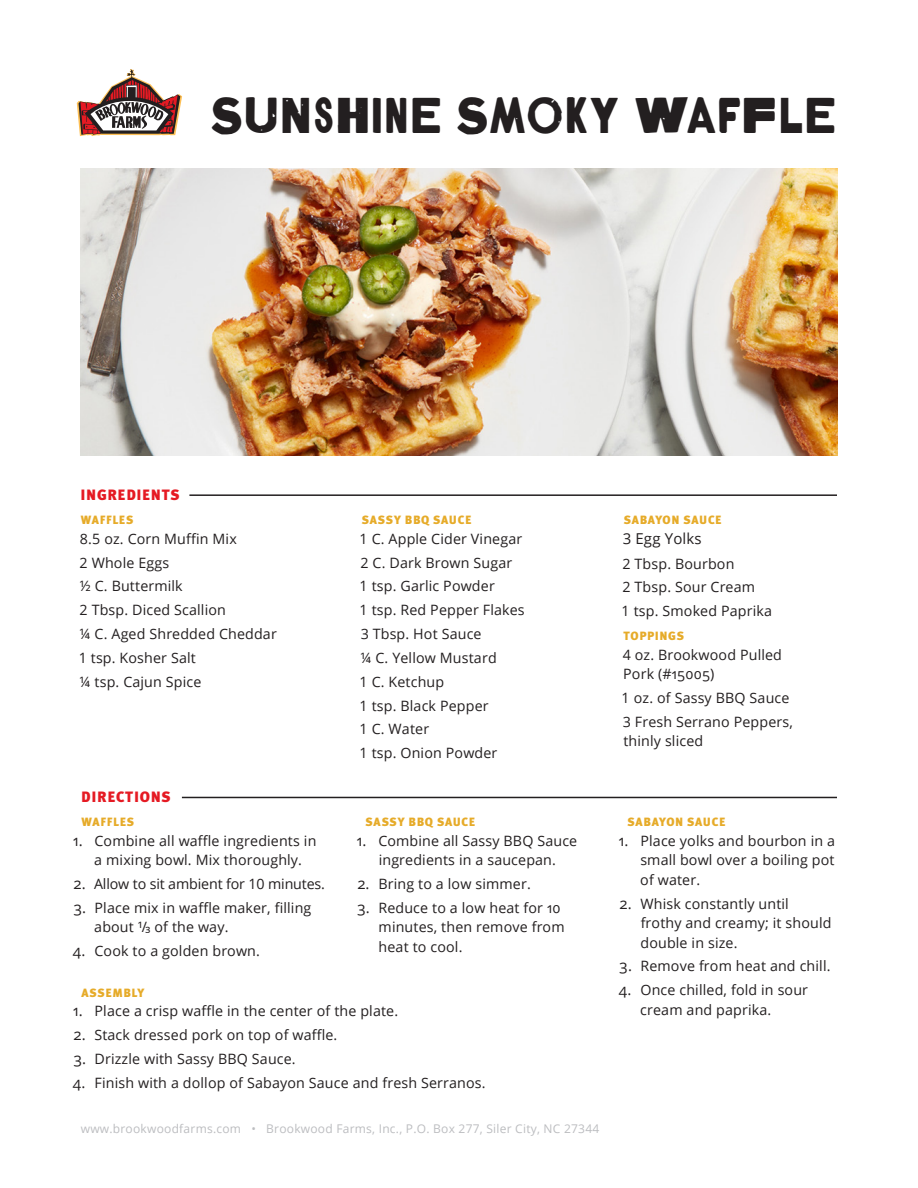
<style>
.page{position:relative;width:918px;height:1188px;background:#fff}
.page>*{position:absolute;margin:0;border:0;box-sizing:border-box;transform-origin:0 0}
.t1{font:45px "Letterpress Gothic";letter-spacing:.06em;color:#231f20}
.t2{font:900 15px "Meta Plus";letter-spacing:.045em;color:#e51a23}
.t3{font:15px "Open Sans";letter-spacing:.01em;color:#231f20}
.t4{font:14.25px/19.5px "Open Sans";letter-spacing:.01em;color:#231f20}
.t5{font:14.25px "Open Sans";letter-spacing:-.01em;color:#231f20}
.t6{font:900 12px "Meta Plus";letter-spacing:.055em;color:#e6ab29}
.t7{font:12px "Open Sans";letter-spacing:.02em;color:#bcbdc0}
.s1{font-size:15px}
</style>
<div class="page">
<svg style="left:77px;top:69px;width:105px;height:67px"></svg>
<img style="left:80px;top:168px;width:758px;height:287px">
<hr style="left:189px;top:494px;width:648px;height:2px;background:#231f20">
<hr style="left:182px;top:797px;width:655px;height:1px;background:#231f20">
<p class="t1" style="left:211px;top:95px;width:625px">SUNSHINE SMOKY WAFFLE</p>
<p class="t2" style="left:81px;top:486px;width:101px">INGREDIENTS</p>
<p class="t6" style="left:81px;top:513px;width:54px">WAFFLES</p>
<p class="t4" style="left:80px;top:528px;width:158px">8.5 oz. Corn Muffin Mix</p>
<p class="t4" style="left:80px;top:552px;width:91px">2 Whole Eggs</p>
<p class="t4" style="left:80px;top:576px;width:105px">½ C. Buttermilk</p>
<p class="t4" style="left:80px;top:600px;width:148px">2 Tbsp. Diced Scallion</p>
<p class="t4" style="left:80px;top:624px;width:199px">¼ C. Aged Shredded Cheddar</p>
<p class="t4" style="left:79px;top:648px;width:119px">1 tsp. Kosher Salt</p>
<p class="t4" style="left:80px;top:671px;width:123px">¼ tsp. Cajun Spice</p>
<p class="t2" style="left:81px;top:788px;width:91px">DIRECTIONS</p>
<p class="t6" style="left:82px;top:815px;width:54px">WAFFLES</p>
<p class="t4" style="left:73px;top:830px;width:245px;text-align:center"><span class="s1">1.</span> Combine all waffle ingredients in a mixing bowl. Mix thoroughly.</p>
<p class="t5" style="left:74px;top:874px;width:253px"><span class="s1">2.</span> Allow to sit ambient for 10 minutes.</p>
<p class="t4" style="left:94px;top:898px;width:219px;text-indent:-21px"><span class="s1">3.</span> Place mix in waffle maker, filling about ¹/³ of the way.</p>
<p class="t4" style="left:73px;top:941px;width:189px"><span class="s1">4.</span> Cook to a golden brown.</p>
<p class="t6" style="left:362px;top:513px;width:111px">SASSY BBQ SAUCE</p>
<p class="t4" style="left:360px;top:528px;width:164px">1 C. Apple Cider Vinegar</p>
<p class="t4" style="left:360px;top:552px;width:153px">2 C. Dark Brown Sugar</p>
<p class="t4" style="left:360px;top:576px;width:137px">1 tsp. Garlic Powder</p>
<p class="t4" style="left:360px;top:600px;width:167px">1 tsp. Red Pepper Flakes</p>
<p class="t4" style="left:361px;top:624px;width:122px">3 Tbsp. Hot Sauce</p>
<p class="t4" style="left:360px;top:648px;width:138px">¼ C. Yellow Mustard</p>
<p class="t4" style="left:360px;top:671px;width:86px">1 C. Ketchup</p>
<p class="t4" style="left:360px;top:695px;width:131px">1 tsp. Black Pepper</p>
<p class="t4" style="left:360px;top:719px;width:71px">1 C. Water</p>
<p class="t4" style="left:360px;top:743px;width:139px">1 tsp. Onion Powder</p>
<p class="t6" style="left:366px;top:815px;width:111px">SASSY BBQ SAUCE</p>
<p class="t4" style="left:357px;top:830px;width:222px;text-align:center"><span class="s1">1.</span> Combine all Sassy BBQ Sauce ingredients in a saucepan.</p>
<p class="t4" style="left:358px;top:874px;width:175px"><span class="s1">2.</span> Bring to a low simmer.</p>
<p class="t4" style="left:379px;top:898px;width:188px;text-indent:-21px"><span class="s1">3.</span> Reduce to a low heat for 10 minutes, then remove from heat to cool.</p>
<p class="t6" style="left:81px;top:985px;width:65px">ASSEMBLY</p>
<p class="t4" style="left:73px;top:1001px;width:327px"><span class="s1">1.</span> Place a crisp waffle in the center of the plate.</p>
<p class="t4" style="left:74px;top:1025px;width:265px"><span class="s1">2.</span> Stack dressed pork on top of waffle.</p>
<p class="t4" style="left:73px;top:1048px;width:224px"><span class="s1">3.</span> Drizzle with Sassy BBQ Sauce.</p>
<p class="t4" style="left:73px;top:1072px;width:414px"><span class="s1">4.</span> Finish with a dollop of Sabayon Sauce and fresh Serranos.</p>
<p class="t7" style="left:81px;top:1121px;width:520px">www.brookwoodfarms.com • Brookwood Farms, Inc., P.O. Box 277, Siler City, NC 27344</p>
<p class="t6" style="left:624px;top:513px;width:99px">SABAYON SAUCE</p>
<p class="t3" style="left:623px;top:528px;width:80px">3 Egg Yolks</p>
<p class="t4" style="left:622px;top:553px;width:113px">2 Tbsp. Bourbon</p>
<p class="t4" style="left:622px;top:577px;width:134px">2 Tbsp. Sour Cream</p>
<p class="t4" style="left:622px;top:601px;width:152px">1 tsp. Smoked Paprika</p>
<p class="t6" style="left:623px;top:629px;width:62px">TOPPINGS</p>
<p class="t4" style="left:623px;top:644px;width:161px">4 oz. Brookwood Pulled<br>Pork (#15005)</p>
<p class="t4" style="left:622px;top:688px;width:169px">1 oz. of Sassy BBQ Sauce</p>
<p class="t4" style="left:623px;top:711px;width:172px">3 Fresh Serrano Peppers, thinly sliced</p>
<p class="t6" style="left:628px;top:815px;width:99px">SABAYON SAUCE</p>
<p class="t4" style="left:640px;top:830px;width:196px;text-align:justify;text-indent:-21px"><span class="s1">1.</span> Place yolks and bourbon in a small bowl over a boiling pot of water.</p>
<p class="t4" style="left:640px;top:893px;width:193px;text-indent:-21px"><span class="s1">2.</span> Whisk constantly until frothy and creamy; it should double in size.</p>
<p class="t4" style="left:619px;top:956px;width:213px"><span class="s1">3.</span> Remove from heat and chill.</p>
<p class="t4" style="left:640px;top:980px;width:169px;text-indent:-21px"><span class="s1">4.</span> Once chilled, fold in sour cream and paprika.</p>
</div>
